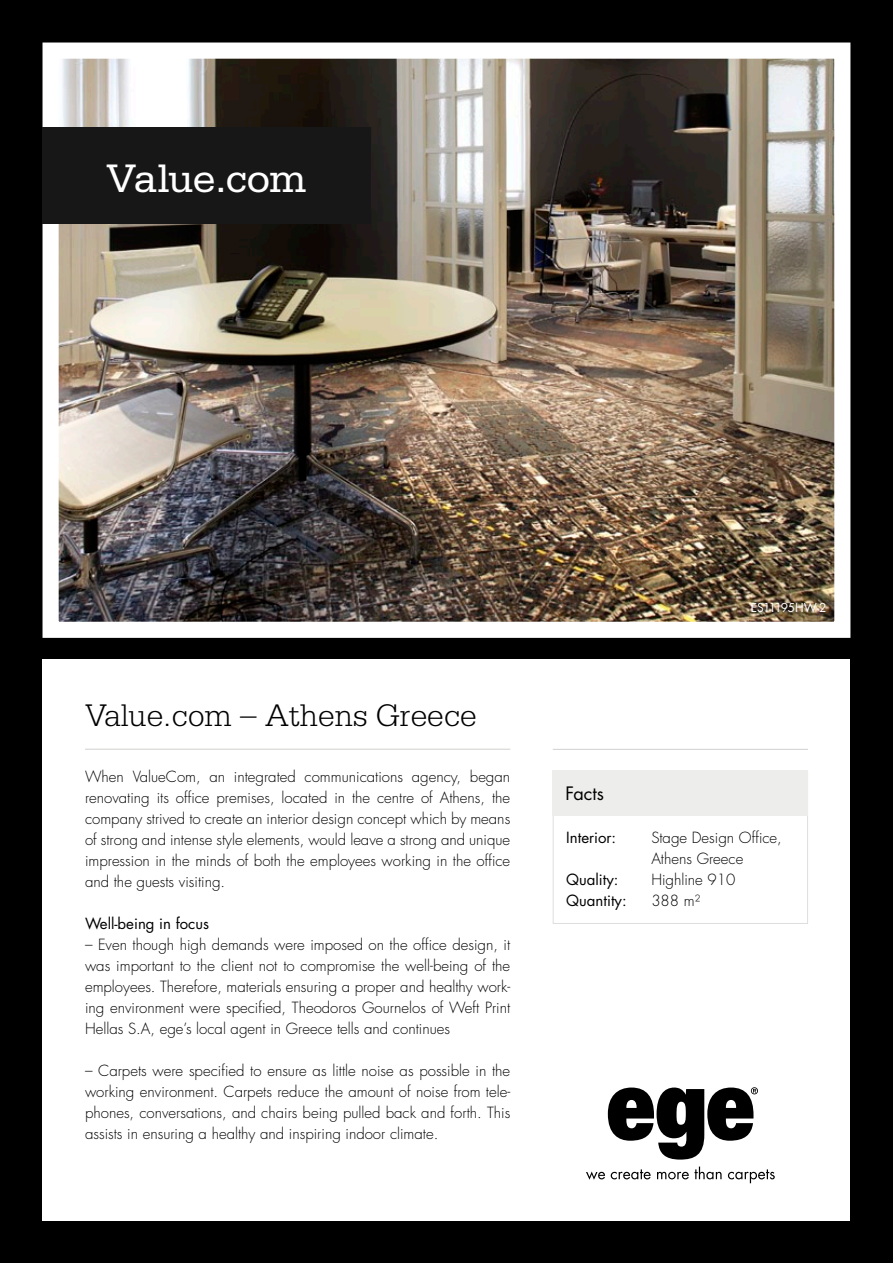
<style>
.page{position:relative;width:893px;height:1263px;background:#000}
.page>*{position:absolute;margin:0;border:0;box-sizing:border-box;transform-origin:0 0}
.t1{font:42px "Serifa";letter-spacing:-.025em;color:#fff}
.t2{font:300 33px "Serifa";color:#000}
.t3{font:18px "Futura";letter-spacing:-.005em;color:#000}
.t4{font:300 15px/21px "Futura";color:#000;text-align:justify}
.t5{font:15px "Futura";color:#000}
.t6{font:12px "Futura";letter-spacing:-.05em;color:#fff}
</style>
<div class="page">
<img style="left:60px;top:60px;width:773px;height:561px">
<div style="left:43px;top:43px;width:807px;height:595px;border:16px solid #fff"></div>
<div style="left:43px;top:128px;width:328px;height:96px;background:#171717"></div>
<div style="left:43px;top:659px;width:807px;height:561px;background:#fff"></div>
<hr style="left:85px;top:749px;width:425px;height:1px;background:#d0d0cf">
<hr style="left:553px;top:749px;width:255px;height:1px;background:#d0d0cf">
<div style="left:553px;top:771px;width:255px;height:153px;border:1px solid #dddedd"></div>
<div style="left:553px;top:771px;width:255px;height:45px;background:#ededec"></div>
<svg style="left:608px;top:1087px;width:150px;height:72px"></svg>
<svg style="left:586px;top:1171px;width:19px;height:9px"></svg>
<svg style="left:611px;top:1169px;width:40px;height:10px"></svg>
<svg style="left:657px;top:1166px;width:65px;height:13px"></svg>
<svg style="left:728px;top:1169px;width:47px;height:14px"></svg>
<h1 class="t1" style="left:106px;top:155px;width:202px">Value.com</h1>
<h2 class="t2" style="left:85px;top:697px;width:393px">Value.com – Athens Greece</h2>
<p class="t4" style="left:85px;top:767px;width:427px">When ValueCom, an integrated communications agency, began renovating its office premises, located in the centre of Athens, the company strived to create an interior design concept which by means of strong and intense style elements, would leave a strong and unique impression in the minds of both the employees working in the office and the guests visiting.</p>
<p class="t5" style="left:85px;top:914px;width:126px">Well-being in focus</p>
<p class="t4" style="left:85px;top:935px;width:427px">– Even though high demands were imposed on the office design, it was important to the client not to compromise the well-being of the employees. Therefore, materials ensuring a proper and healthy work&shy;ing environment were specified, Theodoros Gournelos of Weft Print Hellas S.A, ege’s local agent in Greece tells and continues</p>
<p class="t4" style="left:85px;top:1061px;width:427px">– Carpets were specified to ensure as little noise as possible in the working environment. Carpets reduce the amount of noise from tele&shy;phones, conversations, and chairs being pulled back and forth. This assists in ensuring a healthy and inspiring indoor climate.</p>
<p class="t3" style="left:566px;top:782px;width:40px">Facts</p>
<p class="t6" style="left:751px;top:600px;width:77px">ES11195HW-2</p>
<p class="t5" style="left:566px;top:827px;width:51px">Interior:</p>
<p class="t4" style="left:651px;top:827px;width:132px">Stage Design Office,<br>Athens Greece</p>
<p class="t5" style="left:566px;top:869px;width:54px">Quality:</p>
<p class="t4" style="left:651px;top:869px;width:86px">Highline 910</p>
<p class="t5" style="left:566px;top:890px;width:62px">Quantity:</p>
<p class="t4" style="left:651px;top:890px;width:51px">388 m²</p>
</div>
